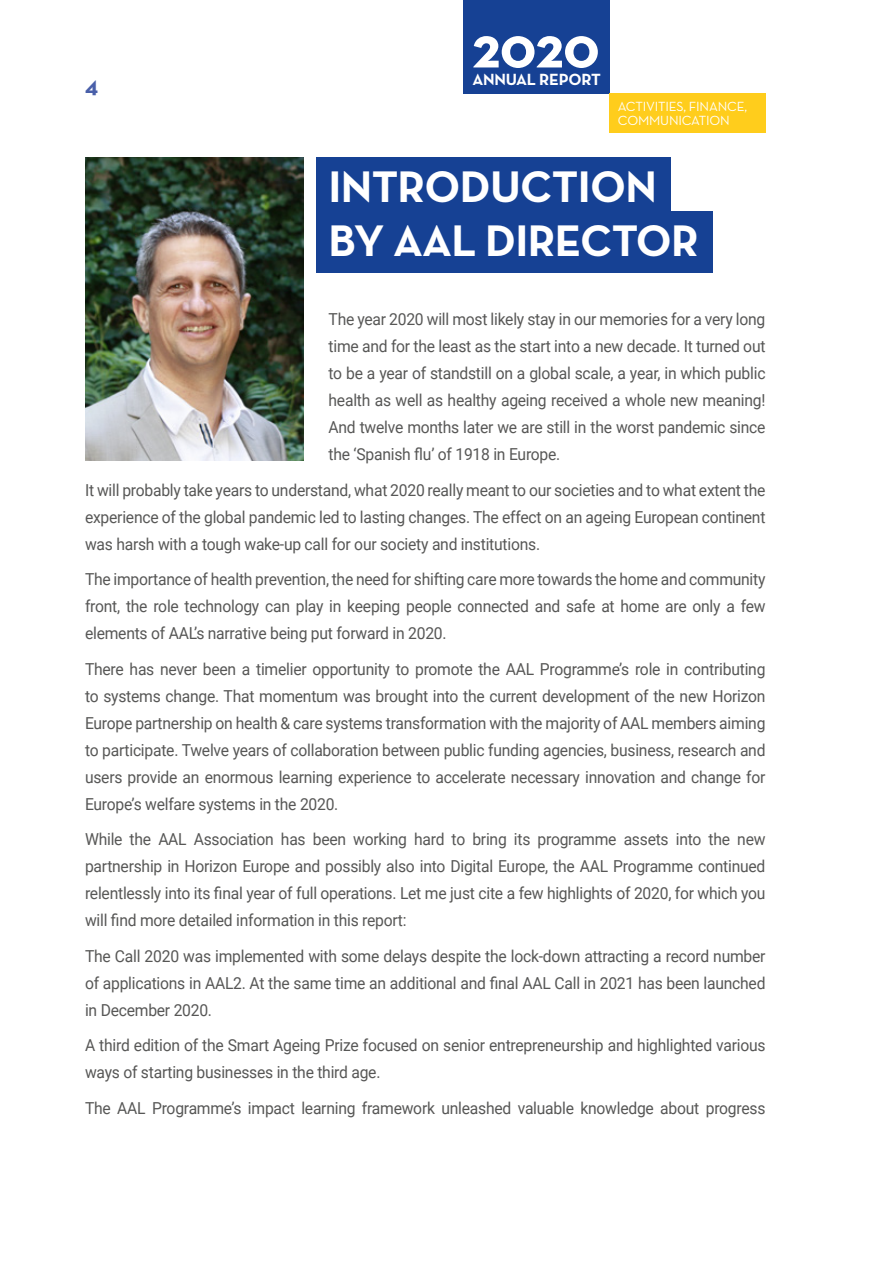
<style>
.page{position:relative;width:893px;height:1263px;background:#fff}
.page>*{position:absolute;margin:0;border:0;box-sizing:border-box;transform-origin:0 0}
.t1{font:700 59.1px "Neutra Text";color:#fff}
.t2{font:700 45px/54px "Neutra Text";letter-spacing:-.015em;color:#fff}
.t3{font:700 24px "Neutra Text";color:#495fa9}
.t4{font:16.5px/27px "Roboto";letter-spacing:-.015em;color:#575756;text-align:justify;scale:.95 1}
.t5{font:700 16.5px "Neutra Text";letter-spacing:-.015em;color:#fff}
.t6{font:13.5px/13.5px "Neutra Text";letter-spacing:-.015em;color:#fff}
</style>
<div class="page">
<div style="left:463px;top:0;width:146px;height:93px;background:#164194"></div>
<div style="left:609px;top:93px;width:156px;height:40px;background:#ffcd1c"></div>
<div style="left:316px;top:157px;width:354px;height:62px;background:#164194"></div>
<div style="left:316px;top:211px;width:396px;height:62px;background:#164194"></div>
<img style="left:85px;top:157px;width:218px;height:303px">
<h3 class="t3" style="left:85px;top:70px;width:15px">4</h3>
<h1 class="t1" style="left:472px;top:10px;width:129px">2020</h1>
<p class="t5" style="left:472px;top:69px;width:130px">ANNUAL REPORT</p>
<p class="t6" style="left:618px;top:100px;width:131px">ACTIVITIES, FINANCE,<br>COMMUNICATION</p>
<h2 class="t2" style="left:329px;top:158px;width:372px">INTRODUCTION<br>BY AAL DIRECTOR</h2>
<p class="t4" style="left:329px;top:305px;width:461px">The year 2020 will most likely stay in our memories for a very long time and for the least as the start into a new decade. It turned out to be a year of standstill on a global scale, a year, in which public health as well as healthy ageing received a whole new meaning!<br>And twelve months later we are still in the worst pandemic since the ‘Spanish flu’ of 1918 in Europe.</p>
<p class="t4" style="left:85px;top:476px;width:718px">It will probably take years to understand, what 2020 really meant to our societies and to what extent the experience of the global pandemic led to lasting changes. The effect on an ageing European continent was harsh with a tough wake-up call for our society and institutions.</p>
<p class="t4" style="left:85px;top:565px;width:718px">The importance of health prevention, the need for shifting care more towards the home and community front, the role technology can play in keeping people connected and safe at home are only a few elements of AAL’s narrative being put forward in 2020.</p>
<p class="t4" style="left:85px;top:655px;width:718px">There has never been a timelier opportunity to promote the AAL Programme’s role in contributing to systems change. That momentum was brought into the current development of the new Horizon Europe partnership on health &amp; care systems transformation with the majority of AAL members aiming to participate. Twelve years of collaboration between public funding agencies, business, research and users provide an enormous learning experience to accelerate necessary innovation and change for Europe’s welfare systems in the 2020.</p>
<p class="t4" style="left:85px;top:825px;width:718px">While the AAL Association has been working hard to bring its programme assets into the new partnership in Horizon Europe and possibly also into Digital Europe, the AAL Programme continued relentlessly into its final year of full operations. Let me just cite a few highlights of 2020, for which you will find more detailed information in this report:</p>
<p class="t4" style="left:85px;top:942px;width:718px">The Call 2020 was implemented with some delays despite the lock-down attracting a record number of applications in AAL2. At the same time an additional and final AAL Call in 2021 has been launched in December 2020.</p>
<p class="t4" style="left:85px;top:1031px;width:718px">A third edition of the Smart Ageing Prize focused on senior entrepreneurship and highlighted various ways of starting businesses in the third age.</p>
<p class="t4" style="left:85px;top:1094px;width:718px">The AAL Programme’s impact learning framework unleashed valuable knowledge about progress</p>
</div>
